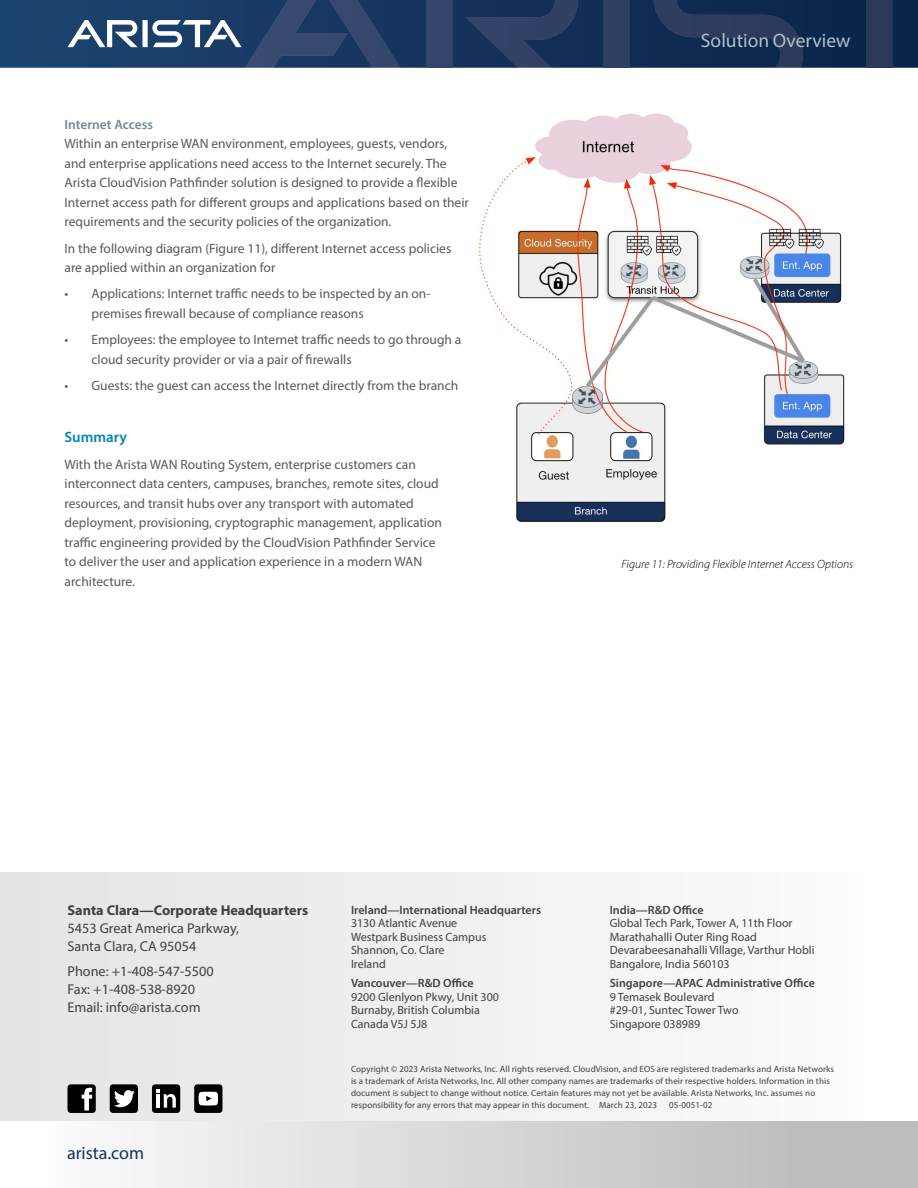
<style>
.page{position:relative;width:918px;height:1188px;background:#fff}
.page>*{position:absolute;margin:0;border:0;box-sizing:border-box;transform-origin:0 0}
.t1{font:19.5px "Myriad Pro";color:#b1c0c9}
.t2{font:18px "Myriad Pro";color:#16325c}
.t3{font:600 15px "Myriad Pro";color:#0085b8}
.t4{font:14.25px/18px "Myriad Pro";color:#414042}
.t5{font:700 14.25px "Myriad Pro";color:#414042}
.t6{font:13.5px/19.5px "Myriad Pro";color:#58595b}
.t7{font:600 13.5px "Myriad Pro";color:#748a96}
.t8{font:12px/13.5px "Myriad Pro";color:#414042}
.t9{font:600 12px "Myriad Pro";color:#414042}
.t10{font:italic 300 12px "Myriad Pro";color:#000}
.t11{font:9px/12px "Myriad Pro";letter-spacing:.01em;color:#414042}
</style>
<div class="page">
<svg style="left:0;top:0;width:918px;height:68px;background:#13325a"></svg>
<div style="left:426px;top:0;width:26px;height:68px;background:#34446a"></div>
<svg style="left:465px;top:0;width:113px;height:68px;background:#22385f"></svg>
<svg style="left:67px;top:0;width:333px;height:68px;background:#334f75"></svg>
<div style="left:604px;top:0;width:26px;height:68px;background:#2f3f63"></div>
<svg style="left:654px;top:0;width:149px;height:68px;background:#1a3156"></svg>
<div style="left:867px;top:0;width:26px;height:68px;background:#2a385a"></div>
<div style="left:0;top:1120px;width:918px;height:68px;background:linear-gradient(to right,#fff,#b3b5b7)"></div>
<div style="left:0;top:872px;width:918px;height:248px;background:linear-gradient(to right,#e3e4e5,#fdfefe)"></div>
<div style="left:152px;top:1084px;width:28px;height:29px;background:#000;border-radius:3px"></div>
<div style="left:194px;top:1084px;width:28px;height:29px;background:#000;border-radius:3px"></div>
<svg style="left:199px;top:1092px;width:19px;height:14px"></svg>
<svg style="left:157px;top:1090px;width:19px;height:18px"></svg>
<div style="left:110px;top:1084px;width:28px;height:29px;background:#000;border-radius:3px"></div>
<svg style="left:114px;top:1090px;width:21px;height:17px"></svg>
<div style="left:67px;top:1084px;width:29px;height:29px;background:#000;border-radius:3px"></div>
<svg style="left:82px;top:1087px;width:10px;height:24px"></svg>
<img style="left:478px;top:113px;width:367px;height:410px">
<p class="t7" style="left:65px;top:116px;width:90px">Internet Access</p>
<p class="t6" style="left:65px;top:134px;width:406px">Within an enterprise WAN environment, employees, guests, vendors, and enterprise applications need access to the Internet securely. The Arista CloudVision Pathfinder solution is designed to provide a flexible Internet access path for different groups and applications based on their requirements and the security policies of the organization.</p>
<p class="t6" style="left:65px;top:238px;width:388px">In the following diagram (Figure 11), different Internet access policies are applied within an organization for</p>
<p class="t6" style="left:92px;top:284px;width:341px;text-indent:-27px">• Applications: Internet traffic needs to be inspected by an on&shy;premises firewall because of compliance reasons</p>
<p class="t6" style="left:92px;top:330px;width:371px;text-indent:-27px">• Employees: the employee to Internet traffic needs to go through a cloud security provider or via a pair of firewalls</p>
<p class="t6" style="left:65px;top:375px;width:395px">• Guests: the guest can access the Internet directly from the branch</p>
<p class="t3" style="left:65px;top:428px;width:64px">Summary</p>
<p class="t6" style="left:65px;top:454px;width:379px">With the Arista WAN Routing System, enterprise customers can interconnect data centers, campuses, branches, remote sites, cloud resources, and transit hubs over any transport with automated deployment, provisioning, cryptographic management, application traffic engineering provided by the CloudVision Pathfinder Service to deliver the user and application experience in a modern WAN architecture.</p>
<h1 class="t1" style="left:701px;top:29px;width:151px">Solution Overview</h1>
<p class="t10" style="left:622px;top:558px;width:233px">Figure 11: Providing Flexible Internet Access Options</p>
<p class="t5" style="left:68px;top:901px;width:242px">Santa Clara—Corporate Headquarters</p>
<p class="t4" style="left:68px;top:919px;width:173px">5453 Great America Parkway,<br>Santa Clara, CA 95054</p>
<p class="t4" style="left:68px;top:962px;width:148px">Phone: +1-408-547-5500<br>Fax: +1-408-538-8920<br>Email: info@arista.com</p>
<p class="t9" style="left:351px;top:902px;width:192px">Ireland—International Headquarters</p>
<p class="t8" style="left:351px;top:916px;width:137px">3130 Atlantic Avenue<br>Westpark Business Campus<br>Shannon, Co. Clare<br>Ireland</p>
<p class="t9" style="left:351px;top:976px;width:124px">Vancouver—R&amp;D Office</p>
<p class="t8" style="left:351px;top:990px;width:150px">9200 Glenlyon Pkwy, Unit 300<br>Burnaby, British Columbia<br>Canada V5J 5J8</p>
<p class="t9" style="left:610px;top:902px;width:95px">India—R&amp;D Office</p>
<p class="t8" style="left:610px;top:916px;width:206px">Global Tech Park, Tower A, 11th Floor Marathahalli Outer Ring Road Devarabeesanahalli Village, Varthur Hobli Bangalore, India 560103</p>
<p class="t9" style="left:610px;top:976px;width:207px">Singapore—APAC Administrative Office</p>
<p class="t8" style="left:610px;top:990px;width:130px">9 Temasek Boulevard #29-01, Suntec Tower Two<br>Singapore 038989</p>
<h2 class="t2" style="left:67px;top:1142px;width:79px">arista.com</h2>
<p class="t11" style="left:351px;top:1063px;width:485px">Copyright © 2023 Arista Networks, Inc. All rights reserved. CloudVision, and EOS are registered trademarks and Arista Networks is a trademark of Arista Networks, Inc. All other company names are trademarks of their respective holders. Information in this document is subject to change without notice. Certain features may not yet be available. Arista Networks, Inc. assumes no responsibility for any errors that may appear in this document. March 23, 2023</p>
<p class="t11" style="left:669px;top:1099px;width:45px">05-0051-02</p>
</div>
